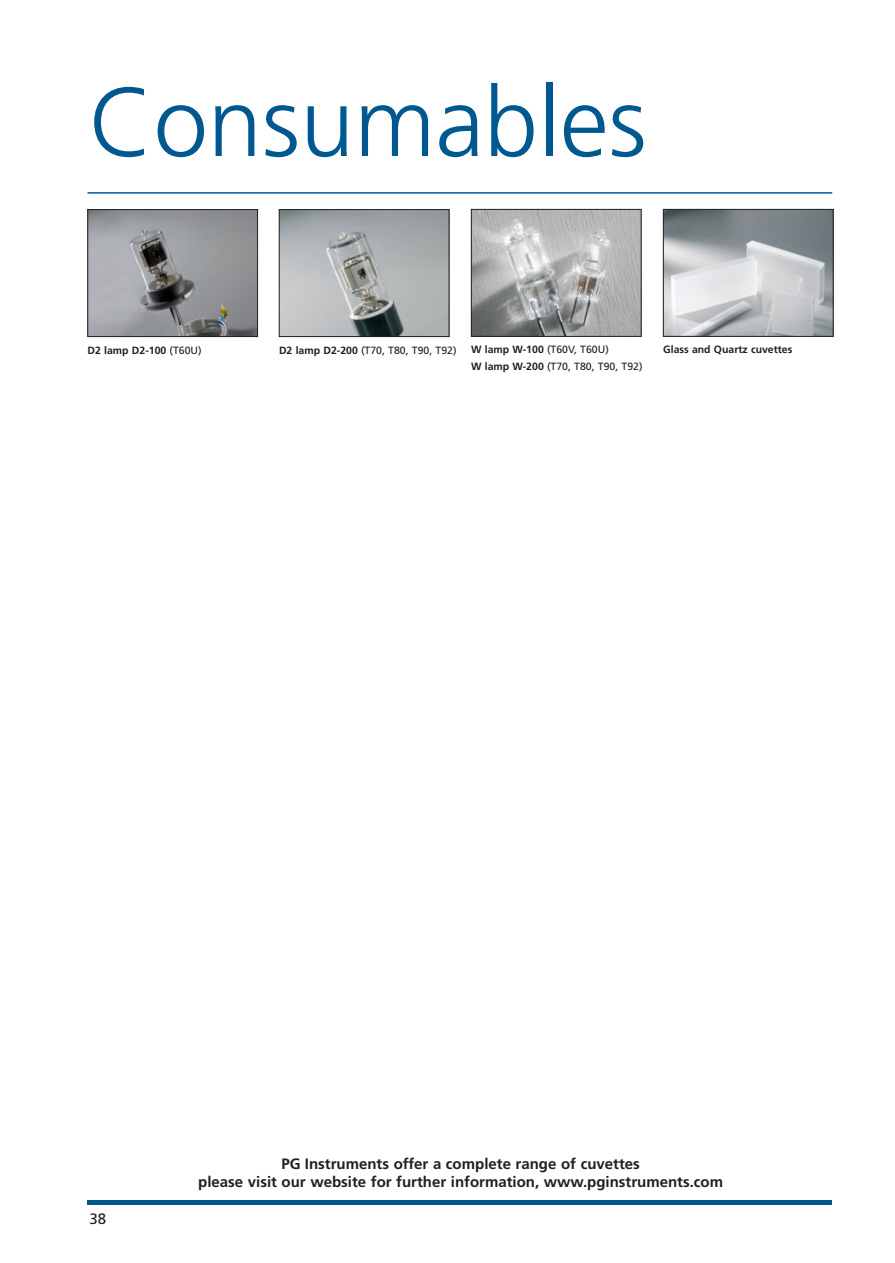
<style>
.page{position:relative;width:895px;height:1263px;background:#fff}
.page>*{position:absolute;margin:0;border:0;box-sizing:border-box;transform-origin:0 0}
.t1{font:300 97.35px "Frutiger";color:#005890}
.t2{font:700 15px/18px "Frutiger";color:#231f20;text-align:center}
.t3{font:15px "Frutiger";color:#231f20}
.t4{font:10.5px/16.5px "Frutiger";color:#231f20}
.t5{font:700 10.5px "Frutiger";color:#231f20}
.s1{font-weight:700}
.s2{font-weight:400}
</style>
<div class="page">
<img style="left:473px;top:211px;width:166px;height:124px">
<div style="left:471px;top:209px;width:170px;height:128px;border:1px solid #231f20"></div>
<img style="left:665px;top:211px;width:166px;height:124px">
<div style="left:663px;top:209px;width:170px;height:128px;border:1px solid #231f20"></div>
<img style="left:89px;top:211px;width:167px;height:124px">
<div style="left:87px;top:209px;width:171px;height:128px;border:1px solid #231f20"></div>
<img style="left:281px;top:211px;width:166px;height:124px">
<div style="left:279px;top:209px;width:170px;height:128px;border:1px solid #231f20"></div>
<hr style="left:87px;top:192px;width:745px;height:2px;background:#005890">
<hr style="left:87px;top:1200px;width:745px;height:4px;background:#005890">
<h1 class="t1" style="left:89px;top:83px;width:559px">Consumables</h1>
<p class="t4" style="left:471px;top:342px;width:173px"><span class="s1">W lamp W-100</span> (T60V, T60U)<br><span class="s1">W lamp W-200</span> (T70, T80, T90, T92)</p>
<p class="t5" style="left:87px;top:346px;width:116px">D2 lamp D2-100 <span class="s2">(T60U)</span></p>
<p class="t4" style="left:279px;top:343px;width:179px"><span class="s1">D2 lamp D2-200</span> (T70, T80, T90, T92)</p>
<p class="t5" style="left:663px;top:345px;width:131px">Glass and Quartz cuvettes</p>
<p class="t3" style="left:90px;top:1213px;width:18px">38</p>
<p class="t2" style="left:198px;top:1156px;width:526px">PG Instruments offer a complete range of cuvettes<br>please visit our website for further information, www.pginstruments.com</p>
</div>
